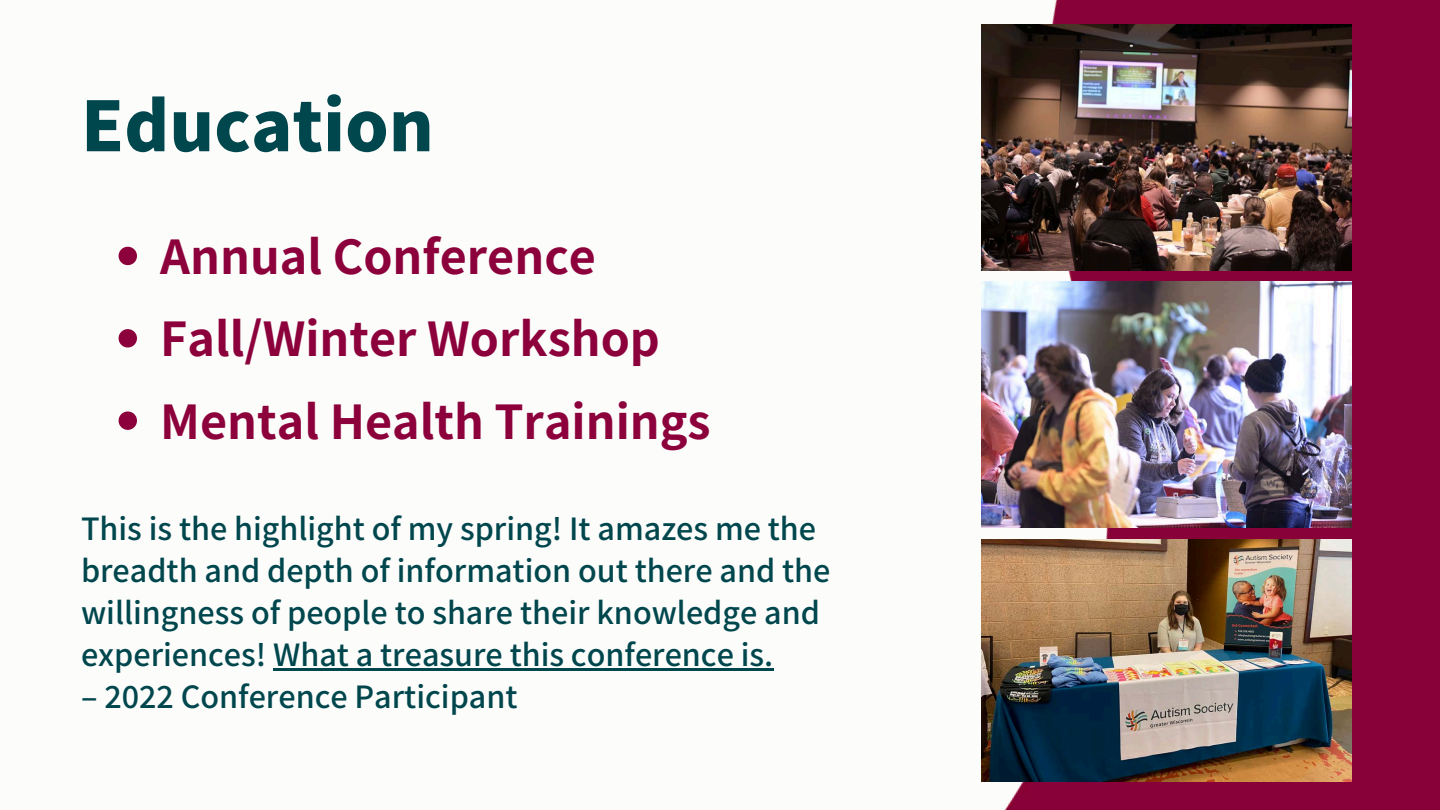
<style>
.page{position:relative;width:1440px;height:810px;background:#fcfcfb}
.page>*{position:absolute;margin:0;border:0;box-sizing:border-box;transform-origin:0 0}
.t1{font:900 68.6px "Noto Sans JP";color:#00464d}
.t2{font:700 46.7px "Noto Sans JP";color:#8c003b}
.t3{font:500 30.5px/42px "Noto Sans JP";color:#00464d}
</style>
<div class="page">
<img style="left:981px;top:0;width:459px;height:810px">
<img style="left:982px;top:25px;width:369px;height:246px">
<img style="left:982px;top:282px;width:369px;height:246px">
<img style="left:982px;top:539px;width:369px;height:243px">
<svg style="left:119px;top:247px;width:18px;height:18px"></svg>
<svg style="left:119px;top:329px;width:18px;height:19px"></svg>
<svg style="left:119px;top:411px;width:18px;height:19px"></svg>
<hr style="left:273px;top:668px;width:500px;height:3px;background:#00464d">
<h1 class="t1" style="left:81px;top:72px;width:354px">Education</h1>
<p class="t2" style="left:160px;top:220px;width:437px">Annual Conference</p>
<p class="t2" style="left:160px;top:302px;width:501px">Fall/Winter Workshop</p>
<p class="t2" style="left:160px;top:385px;width:552px">Mental Health Trainings</p>
<p class="t3" style="left:81px;top:505px;width:751px">This is the highlight of my spring! It amazes me the breadth and depth of information out there and the willingness of people to share their knowledge and experiences! What a treasure this conference is.</p>
<p class="t3" style="left:81px;top:673px;width:438px">– 2022 Conference Participant</p>
</div>
